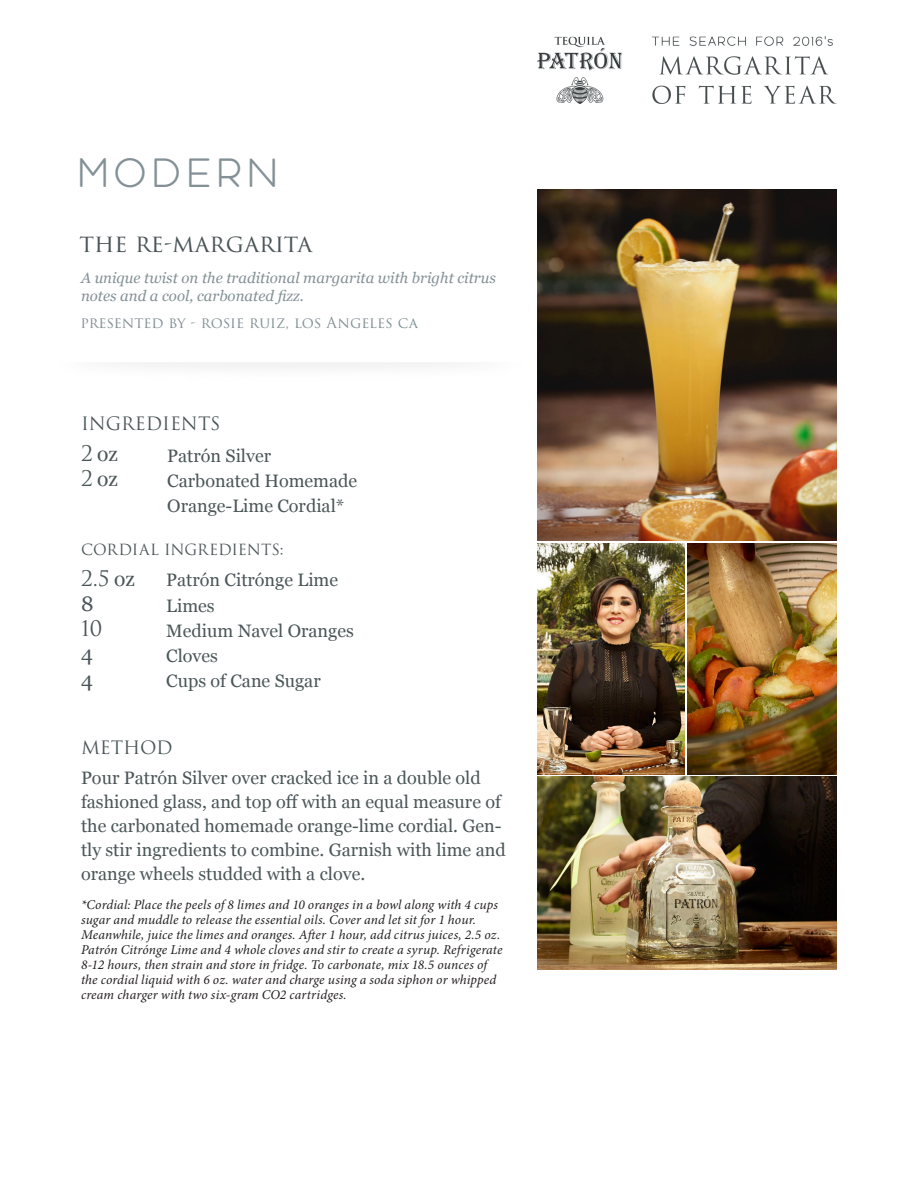
<style>
.page{position:relative;width:918px;height:1188px;background:#fff}
.page>*{position:absolute;margin:0;border:0;box-sizing:border-box;transform-origin:0 0}
.t1{font:300 42px "Polly Rounded";letter-spacing:.06em;color:#839196}
.t2{font:24px "Trajan Pro 3";color:#4b5558}
.t3{font:21px/25.2px "Trajan Pro 3";color:#4b5659}
.t4{font:21px/25.2px "Georgia";color:#4b5659}
.t5{font:18px/24px "Georgia";color:#4b5659}
.t6{font:18px "Trajan Pro";color:#4b5659}
.t7{font:italic 15px/18px "Georgia";color:#839196}
.t8{font:15px "Trajan Pro 3";letter-spacing:-.005em;color:#839196}
.t9{font:15px "Trajan Pro";letter-spacing:-.005em;color:#4b5659}
.t10{font:italic 13.5px/15px "Minion Pro";letter-spacing:.01em;color:#231f20}
.s1{font-family:"Trajan Pro 3"}
.s2{font-family:"Georgia"}
</style>
<div class="page">
<img style="left:538px;top:189px;width:299px;height:352px">
<img style="left:538px;top:777px;width:299px;height:192px">
<img style="left:687px;top:543px;width:150px;height:231px">
<img style="left:538px;top:543px;width:147px;height:231px">
<img style="left:538px;top:36px;width:299px;height:68px">
<p class="t1" style="left:76px;top:147px;width:204px">MODERN</p>
<p class="t2" style="left:80px;top:227px;width:234px">the re-margarita</p>
<p class="t7" style="left:81px;top:268px;width:416px">A unique twist on the traditional margarita with bright citrus notes and a cool, carbonated fizz.</p>
<p class="t8" style="left:80px;top:312px;width:339px">presented by - rosie ruiz, los Angeles ca</p>
<p class="t6" style="left:81px;top:412px;width:141px">INGREDIENTS</p>
<p class="t4" style="left:81px;top:440px;width:38px"><span class="s1">2</span> oz<br><span class="s1">2</span> oz</p>
<p class="t5" style="left:167px;top:443px;width:105px">Patrón Silver</p>
<p class="t5" style="left:167px;top:467px;width:191px;line-height:25.2px">Carbonated Homemade<br>Orange-Lime Cordial*</p>
<p class="t9" style="left:81px;top:540px;width:204px">CORDIAL INGREDIENTS:</p>
<p class="t3" style="left:81px;top:567px;width:55px">2.5 <span class="s2">oz<br>8</span></p>
<p class="t3" style="left:81px;top:617px;width:23px">10<br><span class="s2">4</span></p>
<p class="t4" style="left:81px;top:666px;width:13px">4</p>
<p class="t5" style="left:166px;top:567px;width:173px">Patrón Citrónge Lime</p>
<p class="t5" style="left:166px;top:593px;width:50px">Limes</p>
<p class="t5" style="left:166px;top:618px;width:189px">Medium Navel Oranges</p>
<p class="t5" style="left:166px;top:643px;width:53px">Cloves</p>
<p class="t5" style="left:166px;top:668px;width:156px">Cups of Cane Sugar</p>
<p class="t6" style="left:81px;top:736px;width:93px">METHOD</p>
<p class="t5" style="left:81px;top:765px;width:426px">Pour Patrón Silver over cracked ice in a double old fashioned glass, and top off with an equal measure of the carbonated homemade orange-lime cordial. Gen&shy;tly stir ingredients to combine. Garnish with lime and orange wheels studded with a clove.</p>
<p class="t10" style="left:81px;top:898px;width:423px">*Cordial: Place the peels of 8 limes and 10 oranges in a bowl along with 4 cups sugar and muddle to release the essential oils. Cover and let sit for 1 hour.<br>Meanwhile, juice the limes and oranges. After 1 hour, add citrus juices, 2.5 oz.<br>Patrón Citrónge Lime and 4 whole cloves and stir to create a syrup. Refrigerate 8-12 hours, then strain and store in fridge. To carbonate, mix 18.5 ounces of the cordial liquid with 6 oz. water and charge using a soda siphon or whipped cream charger with two six-gram CO2 cartridges.</p>
</div>
